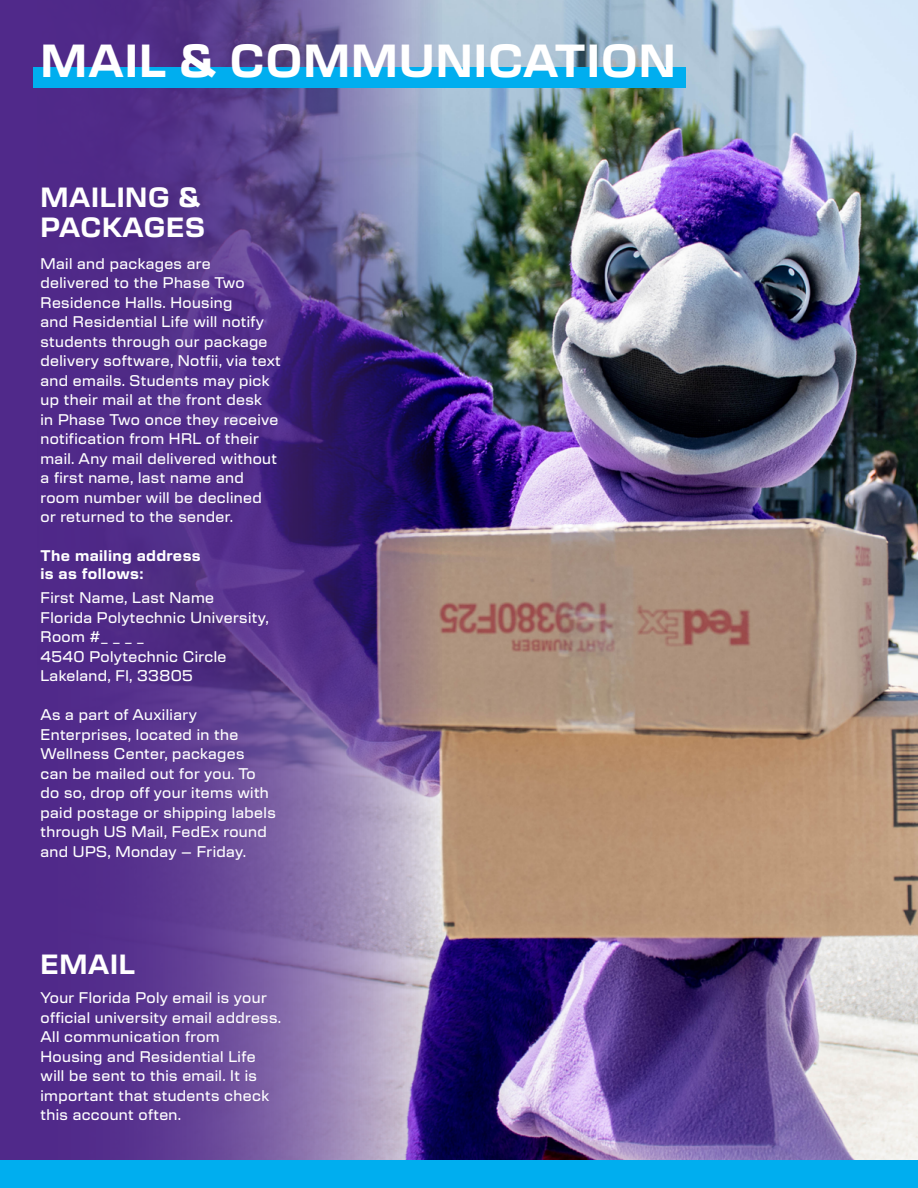
<style>
.page{position:relative;width:918px;height:1188px;background:#fff}
.page>*{position:absolute;margin:0;border:0;box-sizing:border-box;transform-origin:0 0}
.t1{font:700 45px "New Science";letter-spacing:.025em;color:#fff}
.t2{font:700 27px/30px "New Science";letter-spacing:.025em;color:#fff}
.t3{font:500 15px/19.5px "New Science";letter-spacing:.025em;color:#fff}
.t4{font:700 15px/18px "New Science";letter-spacing:.025em;color:#fff}
</style>
<div class="page">
<img style="left:441px;top:0;width:477px;height:1161px">
<svg style="left:0;top:0;width:441px;height:1161px;background:#614491"></svg>
<div style="left:33px;top:67px;width:653px;height:21px;background:#00aeef"></div>
<div style="left:0;top:1161px;width:918px;height:27px;background:#00aeef"></div>
<h1 class="t1" style="left:40px;top:28px;width:637px">MAIL &amp; COMMUNICATION</h1>
<h2 class="t2" style="left:40px;top:180px;width:166px">MAILING &amp;<br>PACKAGES</h2>
<p class="t3" style="left:40px;top:253px;width:242px">Mail and packages are delivered to the Phase Two<br>Residence Halls. Housing<br>and Residential Life will notify students through our package delivery software, Notfii, via text and emails. Students may pick up their mail at the front desk<br>in Phase Two once they receive notification from HRL of their mail. Any mail delivered without a first name, last name and room number will be declined or returned to the sender.</p>
<p class="t4" style="left:40px;top:546px;width:162px">The mailing address is as follows:</p>
<p class="t3" style="left:40px;top:587px;width:230px">First Name, Last Name<br>Florida Polytechnic University,<br>Room #_ _ _ _<br>4540 Polytechnic Circle<br>Lakeland, Fl, 33805</p>
<p class="t3" style="left:40px;top:704px;width:237px">As a part of Auxiliary<br>Enterprises, located in the<br>Wellness Center, packages<br>can be mailed out for you. To do so, drop off your items with paid postage or shipping labels through US Mail, FedEx round and UPS, Monday – Friday.</p>
<h2 class="t2" style="left:40px;top:948px;width:96px">EMAIL</h2>
<p class="t3" style="left:40px;top:987px;width:242px">Your Florida Poly email is your official university email address.<br>All communication from<br>Housing and Residential Life will be sent to this email. It is important that students check this account often.</p>
</div>
